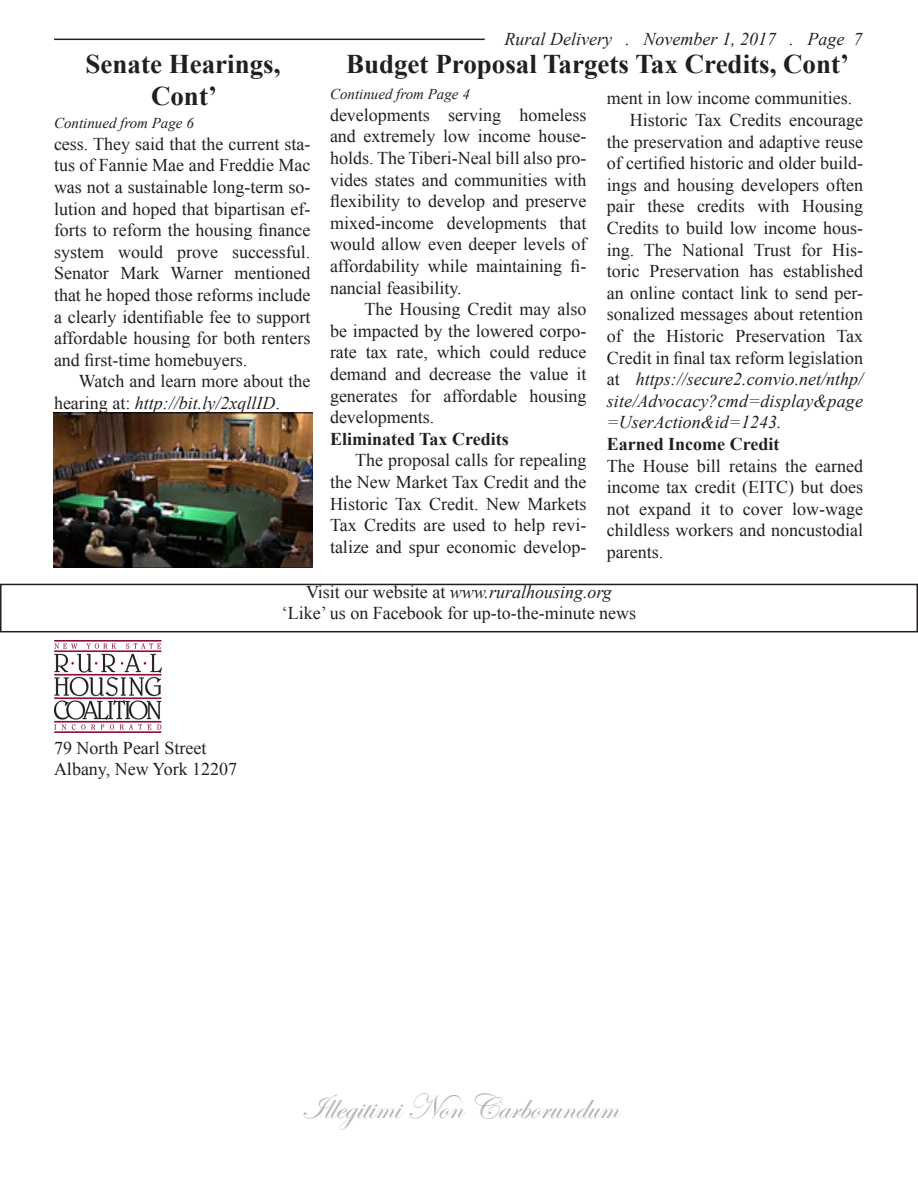
<style>
.page{position:relative;width:918px;height:1188px;background:#fff}
.page>*{position:absolute;margin:0;border:0;box-sizing:border-box;transform-origin:0 0}
.t1{font:36px "Edwardian Script ITC";color:#b1b2b6}
.t2{font:700 27px/32.4px "Times New Roman";color:#231f20;text-align:center}
.t3{font:18px/21.6px "Times New Roman";color:#231f20;text-align:justify}
.t4{font:italic 18px "Times New Roman";color:#231f20}
.t5{font:700 18px "Times New Roman";color:#231f20}
.t6{font:italic 15px "Times New Roman";color:#231f20}
.s1{font-style:italic}
.s2{font-style:normal}
</style>
<div class="page">
<hr style="left:54px;top:39px;width:431px;height:1px;background:#231f20">
<img style="left:53px;top:413px;width:260px;height:154px">
<img style="left:54px;top:640px;width:108px;height:92px">
<div style="left:0;top:584px;width:918px;height:48px;border:2px solid #231f20"></div>
<p class="t2" style="left:86px;top:47px;width:196px">Senate Hearings,<br>Cont’</p>
<p class="t6" style="left:54px;top:113px;width:141px">Continued from Page 6</p>
<p class="t3" style="left:54px;top:133px;width:258px">cess. They said that the current sta&shy;tus of Fannie Mae and Freddie Mac was not a sustainable long-term so&shy;lution and hoped that bipartisan ef&shy;forts to reform the housing finance system would prove successful.<br>Senator Mark Warner mentioned that he hoped those reforms include a clearly identifiable fee to support affordable housing for both renters and first-time homebuyers.</p>
<p class="t3" style="left:54px;top:370px;width:258px;text-indent:25px">Watch and learn more about the hearing at: <span class="s1">http://bit.ly/2xqllID</span>.</p>
<p class="t4" style="left:505px;top:26px;width:359px">Rural Delivery . November 1, 2017 . Page 7</p>
<p class="t2" style="left:346px;top:47px;width:505px">Budget Proposal Targets Tax Credits, Cont’</p>
<p class="t6" style="left:330px;top:84px;width:141px">Continued from Page 4</p>
<p class="t3" style="left:330px;top:104px;width:258px">developments serving homeless and extremely low income house&shy;holds. The Tiberi-Neal bill also pro&shy;vides states and communities with flexibility to develop and preserve mixed-income developments that would allow even deeper levels of affordability while maintaining fi&shy;nancial feasibility.</p>
<p class="t3" style="left:330px;top:298px;width:258px;text-indent:35px">The Housing Credit may also be impacted by the lowered corpo&shy;rate tax rate, which could reduce demand and decrease the value it generates for affordable housing developments.</p>
<p class="t5" style="left:330px;top:426px;width:180px">Eliminated Tax Credits</p>
<p class="t3" style="left:330px;top:449px;width:258px;text-indent:25px">The proposal calls for repealing the New Market Tax Credit and the Historic Tax Credit. New Markets Tax Credits are used to help revi&shy;talize and spur economic develop-</p>
<p class="t3" style="left:607px;top:87px;width:247px">ment in low income communities.</p>
<p class="t3" style="left:607px;top:109px;width:258px;text-indent:23px">Historic Tax Credits encourage the preservation and adaptive reuse of certified historic and older build&shy;ings and housing developers often pair these credits with Housing Credits to build low income hous&shy;ing. The National Trust for His&shy;toric Preservation has established an online contact link to send per&shy;sonalized messages about retention of the Historic Preservation Tax Credit in final tax reform legislation at <span class="s1">https://secure2.convio.net/nthp/ site/Advocacy?cmd=display&amp;page =UserAction&amp;id=1243.</span></p>
<p class="t5" style="left:607px;top:432px;width:174px">Earned Income Credit</p>
<p class="t3" style="left:607px;top:455px;width:258px">The House bill retains the earned income tax credit (EITC) but does not expand it to cover low-wage childless workers and noncustodial parents.</p>
<p class="t4" style="left:306px;top:579px;width:307px"><span class="s2">Visit our website at</span> www.ruralhousing.org</p>
<p class="t3" style="left:282px;top:602px;width:356px">‘Like’ us on Facebook for up-to-the-minute news</p>
<p class="t3" style="left:54px;top:737px;width:154px">79 North Pearl Street</p>
<p class="t3" style="left:54px;top:758px;width:185px">Albany, New York 12207</p>
<p class="t1" style="left:301px;top:1087px;width:319px">Illegitimi Non Carborundum</p>
</div>
